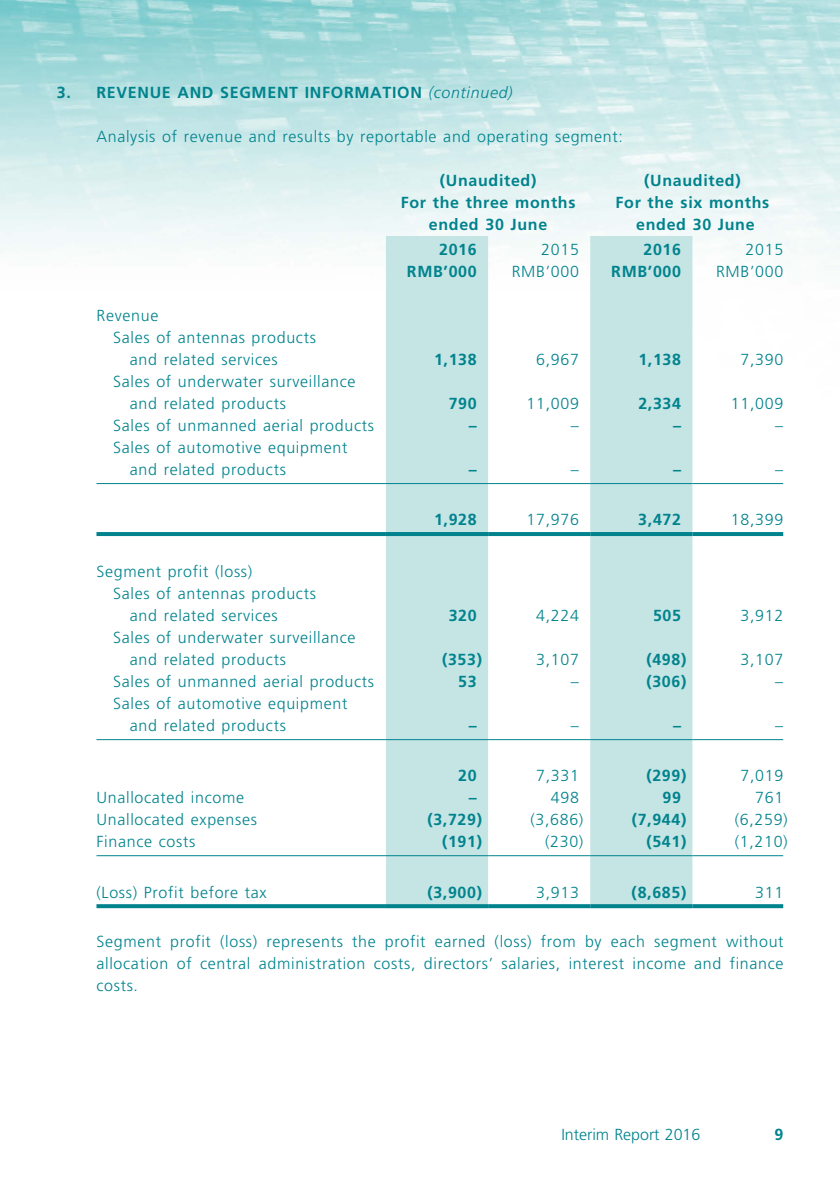
<style>
.page{position:relative;width:840px;height:1191px;background:#fff}
.page>*{position:absolute;margin:0;border:0;box-sizing:border-box;transform-origin:0 0}
.t1{font:300 16px/22px "Frutiger LT Std";letter-spacing:.04em;color:#00838d}
.t2{font:700 16px/22px "Frutiger LT Std";letter-spacing:.04em;color:#00838d;text-align:center}
.t3{font:300 16px "Frutiger LT Std";letter-spacing:-.005em;color:#00838d}
.s1{font-weight:300;font-style:italic}
</style>
<div class="page">
<img style="left:0;top:0;width:839px;height:909px">
<svg style="left:386px;top:236px;width:306px;height:668px;fill:#c5e4e4"></svg>
<hr style="left:96px;top:483px;width:290px;height:1px;background:#00838d">
<hr style="left:386px;top:483px;width:102px;height:1px;background:#00838d">
<hr style="left:488px;top:483px;width:102px;height:1px;background:#00838d">
<hr style="left:590px;top:483px;width:102px;height:1px;background:#00838d">
<hr style="left:692px;top:483px;width:90px;height:1px;background:#00838d">
<hr style="left:96px;top:532px;width:290px;height:4px;background:#00838d">
<hr style="left:386px;top:532px;width:102px;height:4px;background:#00838d">
<hr style="left:488px;top:532px;width:102px;height:4px;background:#00838d">
<hr style="left:590px;top:532px;width:102px;height:4px;background:#00838d">
<hr style="left:692px;top:532px;width:90px;height:4px;background:#00838d">
<hr style="left:96px;top:739px;width:290px;height:1px;background:#00838d">
<hr style="left:386px;top:739px;width:102px;height:1px;background:#00838d">
<hr style="left:488px;top:739px;width:102px;height:1px;background:#00838d">
<hr style="left:590px;top:739px;width:102px;height:1px;background:#00838d">
<hr style="left:692px;top:739px;width:90px;height:1px;background:#00838d">
<hr style="left:96px;top:855px;width:290px;height:1px;background:#00838d">
<hr style="left:386px;top:855px;width:102px;height:1px;background:#00838d">
<hr style="left:488px;top:855px;width:102px;height:1px;background:#00838d">
<hr style="left:590px;top:855px;width:102px;height:1px;background:#00838d">
<hr style="left:692px;top:855px;width:90px;height:1px;background:#00838d">
<svg style="left:96px;top:904px;width:290px;height:4px"></svg>
<svg style="left:386px;top:904px;width:102px;height:4px"></svg>
<svg style="left:488px;top:904px;width:102px;height:4px"></svg>
<svg style="left:590px;top:904px;width:102px;height:4px"></svg>
<svg style="left:692px;top:904px;width:90px;height:4px"></svg>
<p class="t2" style="left:57px;top:82px;width:457px">3. REVENUE AND SEGMENT INFORMATION <span class="s1">(continued)</span></p>
<p class="t1" style="left:96px;top:126px;width:527px">Analysis of revenue and results by reportable and operating segment:</p>
<p class="t2" style="left:439px;top:170px;width:98px">(Unaudited)</p>
<p class="t2" style="left:643px;top:170px;width:98px">(Unaudited)</p>
<p class="t2" style="left:400px;top:192px;width:176px">For the three months ended 30 June</p>
<p class="t2" style="left:615px;top:192px;width:155px">For the six months ended 30 June</p>
<p class="t2" style="left:439px;top:239px;width:39px">2016</p>
<p class="t1" style="left:541px;top:239px;width:39px">2015</p>
<p class="t2" style="left:643px;top:239px;width:39px">2016</p>
<p class="t1" style="left:745px;top:239px;width:39px">2015</p>
<p class="t2" style="left:406px;top:261px;width:71px">RMB’000</p>
<p class="t1" style="left:511px;top:261px;width:69px">RMB’000</p>
<p class="t2" style="left:611px;top:261px;width:71px">RMB’000</p>
<p class="t1" style="left:715px;top:261px;width:69px">RMB’000</p>
<p class="t1" style="left:96px;top:305px;width:63px">Revenue</p>
<p class="t1" style="left:113px;top:327px;width:204px">Sales of antennas products</p>
<p class="t1" style="left:130px;top:349px;width:149px">and related services</p>
<p class="t2" style="left:434px;top:349px;width:44px">1,138</p>
<p class="t1" style="left:536px;top:349px;width:44px">6,967</p>
<p class="t2" style="left:638px;top:349px;width:44px">1,138</p>
<p class="t1" style="left:740px;top:349px;width:44px">7,390</p>
<p class="t1" style="left:130px;top:371px;width:227px;text-indent:-17px">Sales of underwater surveillance and related products</p>
<p class="t2" style="left:448px;top:393px;width:30px">790</p>
<p class="t1" style="left:526px;top:393px;width:54px">11,009</p>
<p class="t2" style="left:638px;top:393px;width:44px">2,334</p>
<p class="t1" style="left:730px;top:393px;width:54px">11,009</p>
<p class="t1" style="left:113px;top:415px;width:262px">Sales of unmanned aerial products</p>
<p class="t2" style="left:468px;top:415px;width:9px">–</p>
<p class="t1" style="left:570px;top:415px;width:9px">–</p>
<p class="t2" style="left:672px;top:415px;width:9px">–</p>
<p class="t1" style="left:774px;top:415px;width:9px">–</p>
<p class="t1" style="left:130px;top:437px;width:219px;text-indent:-17px">Sales of automotive equipment and related products</p>
<p class="t2" style="left:468px;top:459px;width:9px">–</p>
<p class="t1" style="left:570px;top:459px;width:9px">–</p>
<p class="t2" style="left:672px;top:459px;width:9px">–</p>
<p class="t1" style="left:774px;top:459px;width:9px">–</p>
<p class="t2" style="left:434px;top:509px;width:44px">1,928</p>
<p class="t1" style="left:526px;top:509px;width:54px">17,976</p>
<p class="t2" style="left:638px;top:509px;width:44px">3,472</p>
<p class="t1" style="left:730px;top:509px;width:54px">18,399</p>
<p class="t1" style="left:96px;top:561px;width:157px">Segment profit (loss)</p>
<p class="t1" style="left:113px;top:583px;width:204px">Sales of antennas products</p>
<p class="t1" style="left:130px;top:605px;width:149px">and related services</p>
<p class="t2" style="left:448px;top:605px;width:30px">320</p>
<p class="t1" style="left:536px;top:605px;width:44px">4,224</p>
<p class="t2" style="left:652px;top:605px;width:30px">505</p>
<p class="t1" style="left:740px;top:605px;width:44px">3,912</p>
<p class="t1" style="left:130px;top:627px;width:227px;text-indent:-17px">Sales of underwater surveillance and related products</p>
<p class="t2" style="left:442px;top:649px;width:42px">(353)</p>
<p class="t1" style="left:536px;top:649px;width:44px">3,107</p>
<p class="t2" style="left:646px;top:649px;width:42px">(498)</p>
<p class="t1" style="left:740px;top:649px;width:44px">3,107</p>
<p class="t1" style="left:113px;top:671px;width:262px">Sales of unmanned aerial products</p>
<p class="t2" style="left:458px;top:671px;width:20px">53</p>
<p class="t1" style="left:570px;top:671px;width:9px">–</p>
<p class="t2" style="left:646px;top:671px;width:42px">(306)</p>
<p class="t1" style="left:774px;top:671px;width:9px">–</p>
<p class="t1" style="left:130px;top:693px;width:219px;text-indent:-17px">Sales of automotive equipment and related products</p>
<p class="t2" style="left:468px;top:715px;width:9px">–</p>
<p class="t1" style="left:570px;top:715px;width:9px">–</p>
<p class="t2" style="left:672px;top:715px;width:9px">–</p>
<p class="t1" style="left:774px;top:715px;width:9px">–</p>
<p class="t2" style="left:458px;top:765px;width:20px">20</p>
<p class="t1" style="left:536px;top:765px;width:44px">7,331</p>
<p class="t2" style="left:646px;top:765px;width:42px">(299)</p>
<p class="t1" style="left:740px;top:765px;width:44px">7,019</p>
<p class="t1" style="left:96px;top:787px;width:149px">Unallocated income</p>
<p class="t2" style="left:468px;top:787px;width:9px">–</p>
<p class="t1" style="left:550px;top:787px;width:30px">498</p>
<p class="t2" style="left:662px;top:787px;width:20px">99</p>
<p class="t1" style="left:754px;top:787px;width:30px">761</p>
<p class="t1" style="left:96px;top:809px;width:162px">Unallocated expenses</p>
<p class="t2" style="left:427px;top:809px;width:56px">(3,729)</p>
<p class="t1" style="left:530px;top:809px;width:54px">(3,686)</p>
<p class="t2" style="left:631px;top:809px;width:56px">(7,944)</p>
<p class="t1" style="left:734px;top:809px;width:54px">(6,259)</p>
<p class="t1" style="left:96px;top:831px;width:100px">Finance costs</p>
<p class="t2" style="left:442px;top:831px;width:42px">(191)</p>
<p class="t1" style="left:544px;top:831px;width:40px">(230)</p>
<p class="t2" style="left:646px;top:831px;width:42px">(541)</p>
<p class="t1" style="left:734px;top:831px;width:54px">(1,210)</p>
<p class="t1" style="left:96px;top:881px;width:172px">(Loss) Profit before tax</p>
<p class="t2" style="left:427px;top:881px;width:56px">(3,900)</p>
<p class="t1" style="left:536px;top:881px;width:44px">3,913</p>
<p class="t2" style="left:631px;top:881px;width:56px">(8,685)</p>
<p class="t1" style="left:754px;top:881px;width:30px">311</p>
<p class="t1" style="left:96px;top:930px;width:688px;text-align:justify">Segment profit (loss) represents the profit earned (loss) from by each segment without allocation of central administration costs, directors’ salaries, interest income and finance costs.</p>
<p class="t3" style="left:561px;top:1125px;width:140px">Interim Report 2016</p>
<p class="t2" style="left:773px;top:1123px;width:10px">9</p>
</div>
